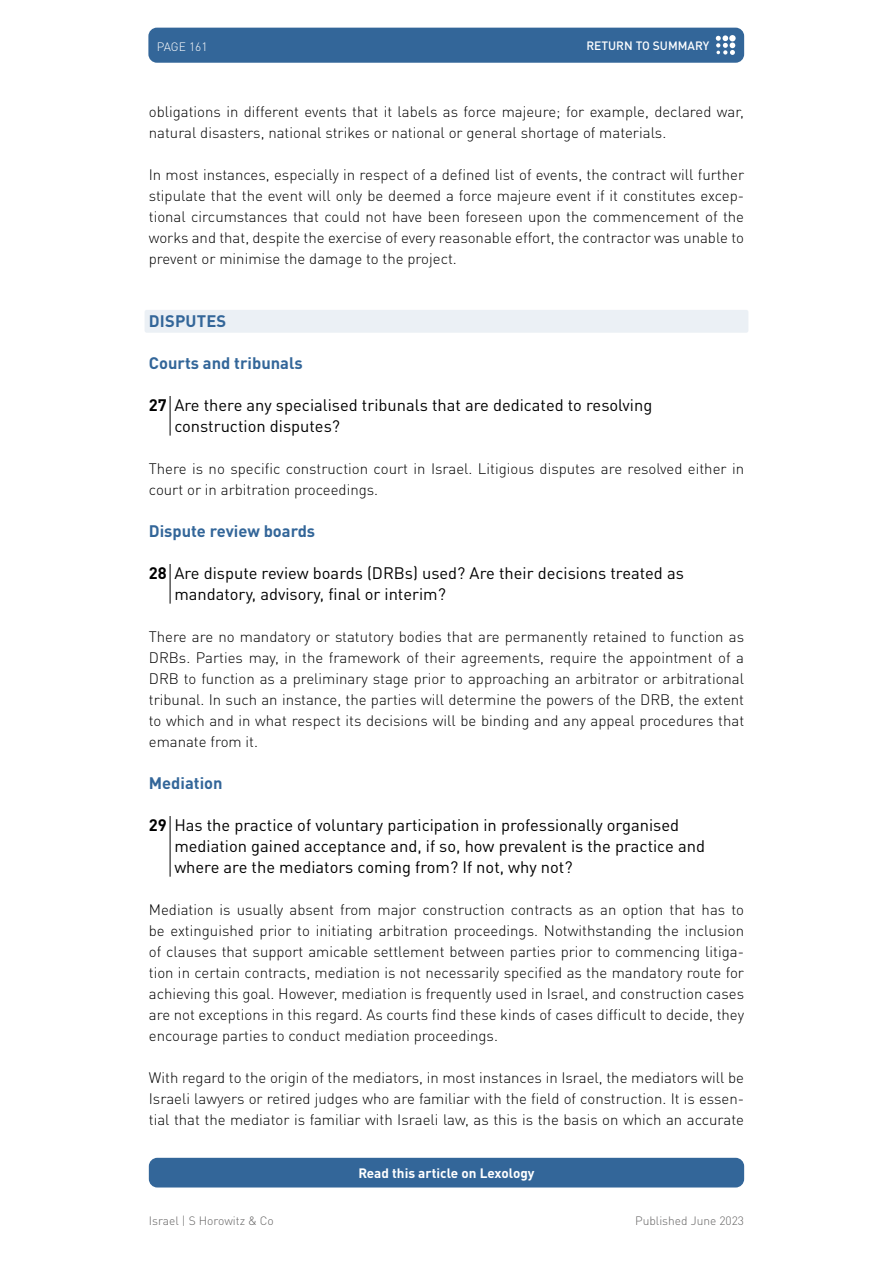
<style>
.page{position:relative;width:893px;height:1263px;background:#fff}
.page>*{position:absolute;margin:0;border:0;box-sizing:border-box;transform-origin:0 0}
.t1{font:16.5px/21px "DIN Pro";color:#000}
.t2{font:700 16.5px "DIN Pro";color:#369}
.t3{font:300 15px/21px "DIN Pro";color:#000;text-align:justify}
.t4{font:700 13.5px "DIN Pro";color:#fff}
.t5{font:300 12px "DIN Pro";color:#646363}
.t6{font:500 12px "DIN Pro";color:#fff}
.t7{font:300 12px "DIN Pro";color:#fff}
.s1{font-weight:700}
</style>
<div class="page">
<div style="left:148px;top:28px;width:596px;height:35px;background:#369;border-radius:9px"></div>
<svg style="left:716px;top:35px;width:19px;height:20px"></svg>
<div style="left:149px;top:1158px;width:595px;height:29px;background:#369;border-radius:9px"></div>
<div style="left:145px;top:310px;width:603px;height:23px;background:#ebf0f5;border-radius:2px"></div>
<hr style="left:170px;top:396px;width:1px;height:40px;background:#000">
<hr style="left:170px;top:564px;width:1px;height:40px;background:#000">
<hr style="left:170px;top:816px;width:1px;height:61px;background:#000">
<p class="t7" style="left:157px;top:37px;width:52px">PAGE 161</p>
<p class="t6" style="left:586px;top:37px;width:124px">RETURN TO SUMMARY</p>
<p class="t3" style="left:149px;top:100px;width:597px">obligations in different events that it labels as force majeure; for example, declared war, natural disasters, national strikes or national or general shortage of materials.</p>
<p class="t3" style="left:149px;top:163px;width:597px">In most instances, especially in respect of a defined list of events, the contract will further stipulate that the event will only be deemed a force majeure event if it constitutes excep&shy;tional circumstances that could not have been foreseen upon the commencement of the works and that, despite the exercise of every reasonable effort, the contractor was unable to prevent or minimise the damage to the project.</p>
<p class="t2" style="left:149px;top:308px;width:79px">DISPUTES</p>
<p class="t2" style="left:149px;top:350px;width:155px">Courts and tribunals</p>
<p class="t1" style="left:174px;top:393px;width:479px;text-indent:-26px"><span class="s1">27</span> Are there any specialised tribunals that are dedicated to resolving construction disputes?</p>
<p class="t3" style="left:149px;top:457px;width:597px">There is no specific construction court in Israel. Litigious disputes are resolved either in court or in arbitration proceedings.</p>
<p class="t2" style="left:149px;top:518px;width:168px">Dispute review boards</p>
<p class="t1" style="left:174px;top:561px;width:511px;text-indent:-26px"><span class="s1">28</span> Are dispute review boards (DRBs) used? Are their decisions treated as mandatory, advisory, final or interim?</p>
<p class="t3" style="left:149px;top:625px;width:597px">There are no mandatory or statutory bodies that are permanently retained to function as DRBs. Parties may, in the framework of their agreements, require the appointment of a DRB to function as a preliminary stage prior to approaching an arbitrator or arbitrational tribunal. In such an instance, the parties will determine the powers of the DRB, the extent to which and in what respect its decisions will be binding and any appeal procedures that emanate from it.</p>
<p class="t2" style="left:149px;top:770px;width:75px">Mediation</p>
<p class="t1" style="left:174px;top:813px;width:532px;text-indent:-26px"><span class="s1">29</span> Has the practice of voluntary participation in professionally organised mediation gained acceptance and, if so, how prevalent is the practice and where are the mediators coming from? If not, why not?</p>
<p class="t3" style="left:149px;top:898px;width:597px">Mediation is usually absent from major construction contracts as an option that has to be extinguished prior to initiating arbitration proceedings. Notwithstanding the inclusion of clauses that support amicable settlement between parties prior to commencing litiga&shy;tion in certain contracts, mediation is not necessarily specified as the mandatory route for achieving this goal. However, mediation is frequently used in Israel, and construction cases are not exceptions in this regard. As courts find these kinds of cases difficult to decide, they encourage parties to conduct mediation proceedings.</p>
<p class="t3" style="left:149px;top:1066px;width:597px">With regard to the origin of the mediators, in most instances in Israel, the mediators will be Israeli lawyers or retired judges who are familiar with the field of construction. It is essen&shy;tial that the mediator is familiar with Israeli law, as this is the basis on which an accurate</p>
<p class="t4" style="left:358px;top:1162px;width:178px">Read this article on Lexology</p>
<p class="t5" style="left:149px;top:1211px;width:126px">Israel | S Horowitz &amp; Co</p>
<p class="t5" style="left:635px;top:1211px;width:110px">Published June 2023</p>
</div>
